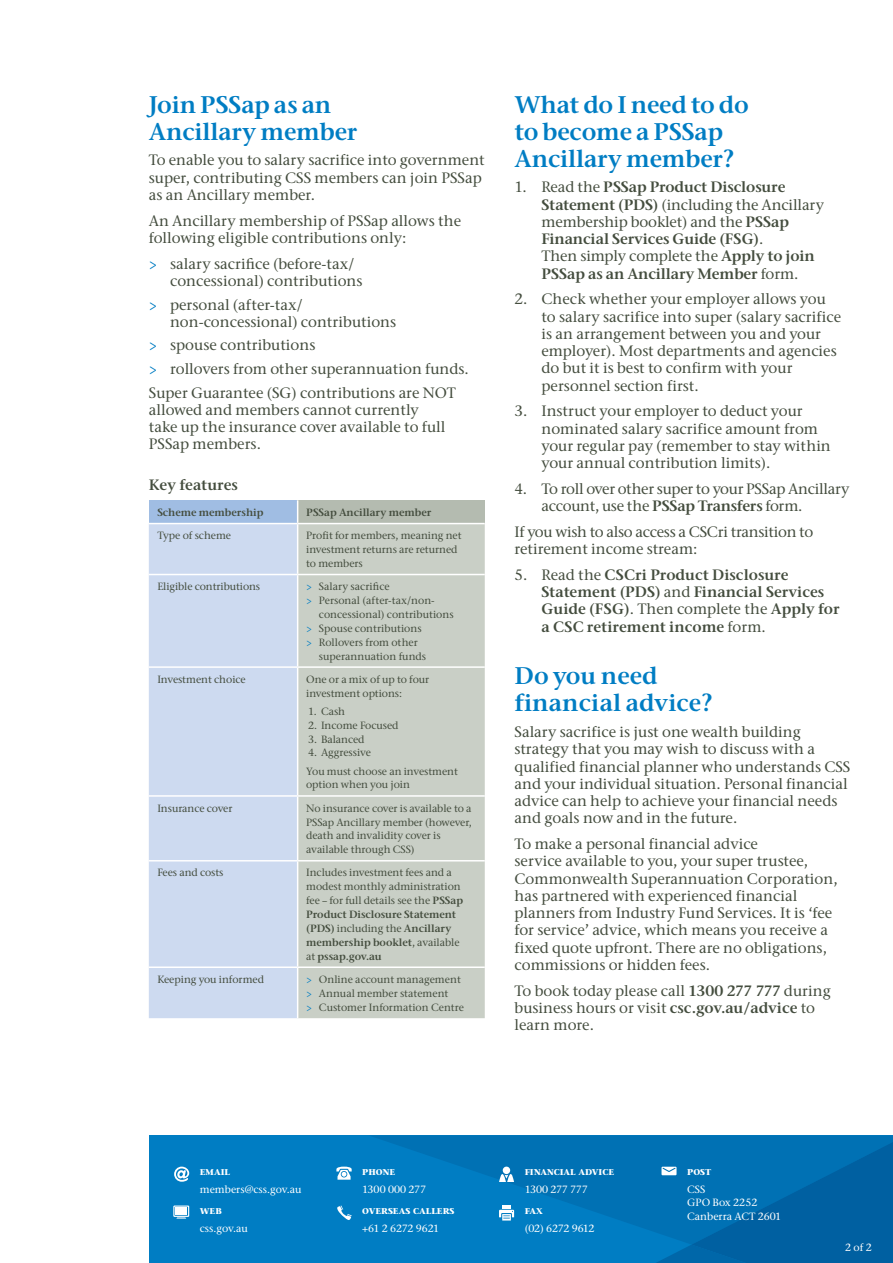
<style>
.page{position:relative;width:893px;height:1263px;background:#fff}
.page>*{position:absolute;margin:0;border:0;box-sizing:border-box;transform-origin:0 0}
.t1{font:24px/27px "Stone Serif ITC Semi";letter-spacing:-.01em;color:#007dc3}
.t2{font:500 15px/17.2px "Stone Serif ITC";color:#444d3e}
.t3{font:15px/17.2px "Stone Serif ITC Semi";color:#444d3e}
.t4{font:500 15px/17.2px "Stone Serif ITC";letter-spacing:-.02em;color:#444d3e}
.t5{font:500 10.5px/13.8px "Stone Serif ITC";letter-spacing:-.005em;color:#444d3e}
.t6{font:10.5px/13.8px "Stone Serif ITC Semi";letter-spacing:-.005em;color:#444d3e}
.t7{font:500 10.5px/13.5px "Stone Serif ITC";color:#fff}
.t8{font:500 10.5px "Stone Serif ITC";letter-spacing:-.035em;color:#fff}
.t9{font:500 10.5px "Stone Serif ITC";letter-spacing:-.025em;color:#fff}
.t10{font:700 8.4px "Stone Serif ITC";color:#fff}
.s1{color:#007dc3}
.s2{font-family:"Stone Serif ITC Semi";font-weight:400}
.s3{font-family:"Stone Serif ITC";font-weight:500}
</style>
<div class="page">
<div style="left:149px;top:1135px;width:744px;height:128px;background:#007dc3"></div>
<svg style="left:372px;top:1136px;width:258px;height:87px;fill:#0071b4"></svg>
<svg style="left:174px;top:1166px;width:15px;height:16px"></svg>
<svg style="left:173px;top:1205px;width:16px;height:13px"></svg>
<div style="left:175px;top:1207px;width:12px;height:8px;background:#fff"></div>
<svg style="left:336px;top:1166px;width:16px;height:14px"></svg>
<svg style="left:630px;top:1136px;width:263px;height:127px"></svg>
<svg style="left:499px;top:1205px;width:15px;height:15px"></svg>
<svg style="left:337px;top:1205px;width:15px;height:15px"></svg>
<div style="left:503px;top:1166px;width:7px;height:8px;background:#fff;border-radius:50%"></div>
<svg style="left:499px;top:1174px;width:15px;height:8px"></svg>
<div style="left:149px;top:500px;width:149px;height:24px;background:#a0bde3"></div>
<div style="left:298px;top:500px;width:187px;height:24px;background:#b4bbb0"></div>
<div style="left:149px;top:524px;width:148px;height:494px;background:#cddaf0"></div>
<div style="left:298px;top:524px;width:187px;height:494px;background:#c9cfc6"></div>
<svg style="left:297px;top:500px;width:1px;height:23px"></svg>
<hr style="left:149px;top:523px;width:149px;height:1px;background:#fff">
<hr style="left:298px;top:523px;width:187px;height:1px;background:#fff">
<hr style="left:149px;top:574px;width:149px;height:1px;background:#fff">
<hr style="left:298px;top:574px;width:187px;height:1px;background:#fff">
<hr style="left:149px;top:666px;width:149px;height:2px;background:#fff">
<hr style="left:298px;top:666px;width:187px;height:2px;background:#fff">
<hr style="left:149px;top:795px;width:149px;height:2px;background:#fff">
<hr style="left:298px;top:795px;width:187px;height:2px;background:#fff">
<hr style="left:149px;top:860px;width:149px;height:1px;background:#fff">
<hr style="left:298px;top:860px;width:187px;height:1px;background:#fff">
<hr style="left:149px;top:966px;width:149px;height:2px;background:#fff">
<hr style="left:298px;top:966px;width:187px;height:2px;background:#fff">
<h1 class="t1" style="left:149px;top:90px;width:210px">Join PSSap as an<br>Ancillary member</h1>
<p class="t2" style="left:149px;top:151px;width:337px">To enable you to salary sacrifice into government super, contributing CSS members can join PSSap as an Ancillary member.</p>
<p class="t2" style="left:149px;top:212px;width:314px">An Ancillary membership of PSSap allows the following eligible contributions only:</p>
<p class="t2" style="left:170px;top:255px;width:194px;text-indent:-21px"><span class="s1">&gt;</span> salary sacrifice (before-tax/ concessional) contributions</p>
<p class="t2" style="left:170px;top:296px;width:228px;text-indent:-21px"><span class="s1">&gt;</span> personal (after-tax/ non-concessional) contributions</p>
<p class="t2" style="left:149px;top:333px;width:322px;line-height:23.7px"><span class="s1">&gt;</span> spouse contributions<br><span class="s1">&gt;</span> rollovers from other superannuation funds.<br>Super Guarantee (SG) contributions are NOT</p>
<p class="t2" style="left:149px;top:401px;width:298px">allowed and members cannot currently take up the insurance cover available to full<br>PSSap members.</p>
<p class="t3" style="left:149px;top:476px;width:91px">Key features</p>
<p class="t6" style="left:157px;top:505px;width:108px">Scheme membership</p>
<p class="t6" style="left:306px;top:505px;width:127px">PSSap Ancillary member</p>
<p class="t5" style="left:157px;top:529px;width:75px">Type of scheme</p>
<p class="t5" style="left:306px;top:529px;width:157px">Profit for members, meaning net investment returns are returned to members</p>
<p class="t5" style="left:157px;top:580px;width:104px">Eligible contributions</p>
<p class="t5" style="left:306px;top:580px;width:85px"><span class="s1">&gt;</span> Salary sacrifice</p>
<p class="t5" style="left:306px;top:593px;width:130px"><span class="s1">&gt;</span> Personal (after-tax/non-</p>
<p class="t5" style="left:319px;top:607px;width:136px">concessional) contributions</p>
<p class="t5" style="left:306px;top:621px;width:117px"><span class="s1">&gt;</span> Spouse contributions</p>
<p class="t5" style="left:306px;top:635px;width:113px"><span class="s1">&gt;</span> Rollovers from other</p>
<p class="t5" style="left:319px;top:649px;width:109px">superannuation funds</p>
<p class="t5" style="left:157px;top:672px;width:90px">Investment choice</p>
<p class="t5" style="left:306px;top:672px;width:125px">One or a mix of up to four investment options:</p>
<p class="t5" style="left:308px;top:704px;width:38px">1. Cash</p>
<p class="t5" style="left:308px;top:718px;width:92px">2. Income Focused</p>
<p class="t5" style="left:308px;top:732px;width:58px">3. Balanced</p>
<p class="t5" style="left:306px;top:744px;width:153px;line-height:18.1px">4. Aggressive<br>You must choose an investment</p>
<p class="t5" style="left:306px;top:778px;width:105px">option when you join</p>
<p class="t5" style="left:157px;top:801px;width:77px">Insurance cover</p>
<p class="t5" style="left:306px;top:801px;width:167px">No insurance cover is available to a<br>PSSap Ancillary member (however, death and invalidity cover is available through CSS)</p>
<p class="t5" style="left:157px;top:866px;width:68px">Fees and costs</p>
<p class="t5" style="left:306px;top:866px;width:159px">Includes investment fees and a modest monthly administration fee – for full details see the <span class="s2">PSSap</span></p>
<p class="t6" style="left:306px;top:907px;width:155px">Product Disclosure Statement (PDS) <span class="s3">including the</span> Ancillary membership booklet<span class="s3">, available at</span> pssap.gov.au</p>
<p class="t5" style="left:157px;top:972px;width:108px">Keeping you informed</p>
<p class="t5" style="left:306px;top:972px;width:159px"><span class="s1">&gt;</span> Online account management <span class="s1">&gt;</span> Annual member statement<br><span class="s1">&gt;</span> Customer Information Centre</p>
<h1 class="t1" style="left:514px;top:90px;width:236px">What do I need to do to become a PSSap<br>Ancillary member?</h1>
<p class="t3" style="left:514px;top:178px;width:272px"><span class="s3">1. Read the</span> PSSap Product Disclosure</p>
<p class="t2" style="left:541px;top:196px;width:284px"><span class="s2">Statement (PDS)</span> (including the Ancillary membership booklet) and the <span class="s2">PSSap</span></p>
<p class="t3" style="left:541px;top:230px;width:223px">Financial Services Guide (FSG)<span class="s3">.</span></p>
<p class="t2" style="left:541px;top:247px;width:275px">Then simply complete the <span class="s2">Apply to join</span></p>
<p class="t3" style="left:541px;top:265px;width:259px">PSSap as an Ancillary Member <span class="s3">form.</span></p>
<p class="t2" style="left:541px;top:290px;width:301px;text-indent:-27px">2. Check whether your employer allows you to salary sacrifice into super (salary sacrifice is an arrangement between you and your employer). Most departments and agencies do but it is best to confirm with your personnel section first.</p>
<p class="t2" style="left:541px;top:402px;width:291px;text-indent:-27px">3. Instruct your employer to deduct your nominated salary sacrifice amount from your regular pay (remember to stay within your annual contribution limits).</p>
<p class="t4" style="left:541px;top:480px;width:309px;text-indent:-27px">4. To roll over other super to your PSSap Ancillary account, use the <span class="s2">PSSap Transfers</span> form.</p>
<p class="t4" style="left:514px;top:523px;width:300px">If you wish to also access a CSCri transition to retirement income stream:</p>
<p class="t3" style="left:541px;top:566px;width:300px;text-indent:-27px"><span class="s3">5. Read the</span> CSCri Product Disclosure Statement (PDS) <span class="s3">and</span> Financial Services Guide (FSG)<span class="s3">. Then complete the</span> Apply for a CSC retirement income <span class="s3">form.</span></p>
<h1 class="t1" style="left:514px;top:662px;width:200px">Do you need financial advice?</h1>
<p class="t2" style="left:514px;top:723px;width:337px">Salary sacrifice is just one wealth building strategy that you may wish to discuss with a qualified financial planner who understands CSS and your individual situation. Personal financial advice can help to achieve your financial needs and goals now and in the future.</p>
<p class="t2" style="left:514px;top:835px;width:325px">To make a personal financial advice<br>service available to you, your super trustee, Commonwealth Superannuation Corporation, has partnered with experienced financial planners from Industry Fund Services. It is ‘fee for service’ advice, which means you receive a fixed quote upfront. There are no obligations, commissions or hidden fees.</p>
<p class="t2" style="left:514px;top:982px;width:318px">To book today please call <span class="s2">1300 277 777</span> during business hours or visit <span class="s2">csc.gov.au/advice</span> to learn more.</p>
<p class="t10" style="left:200px;top:1166px;width:32px">EMAIL</p>
<p class="t7" style="left:200px;top:1182px;width:103px">members@css.gov.au</p>
<p class="t10" style="left:200px;top:1206px;width:23px">WEB</p>
<p class="t7" style="left:200px;top:1222px;width:50px">css.gov.au</p>
<p class="t10" style="left:362px;top:1166px;width:34px">PHONE</p>
<p class="t7" style="left:362px;top:1182px;width:65px">1300 000 277</p>
<p class="t10" style="left:362px;top:1206px;width:94px">OVERSEAS CALLERS</p>
<p class="t8" style="left:362px;top:1222px;width:78px">+61 2 6272 9621</p>
<p class="t10" style="left:525px;top:1166px;width:91px">FINANCIAL ADVICE</p>
<p class="t9" style="left:525px;top:1182px;width:64px">1300 277 777</p>
<p class="t10" style="left:525px;top:1206px;width:20px">FAX</p>
<p class="t8" style="left:525px;top:1222px;width:71px">(02) 6272 9612</p>
<p class="t10" style="left:687px;top:1166px;width:26px">POST</p>
<p class="t7" style="left:687px;top:1182px;width:96px">CSS<br>GPO Box 2252<br>Canberra ACT 2601</p>
<p class="t7" style="left:845px;top:1241px;width:28px">2 of 2</p>
</div>
